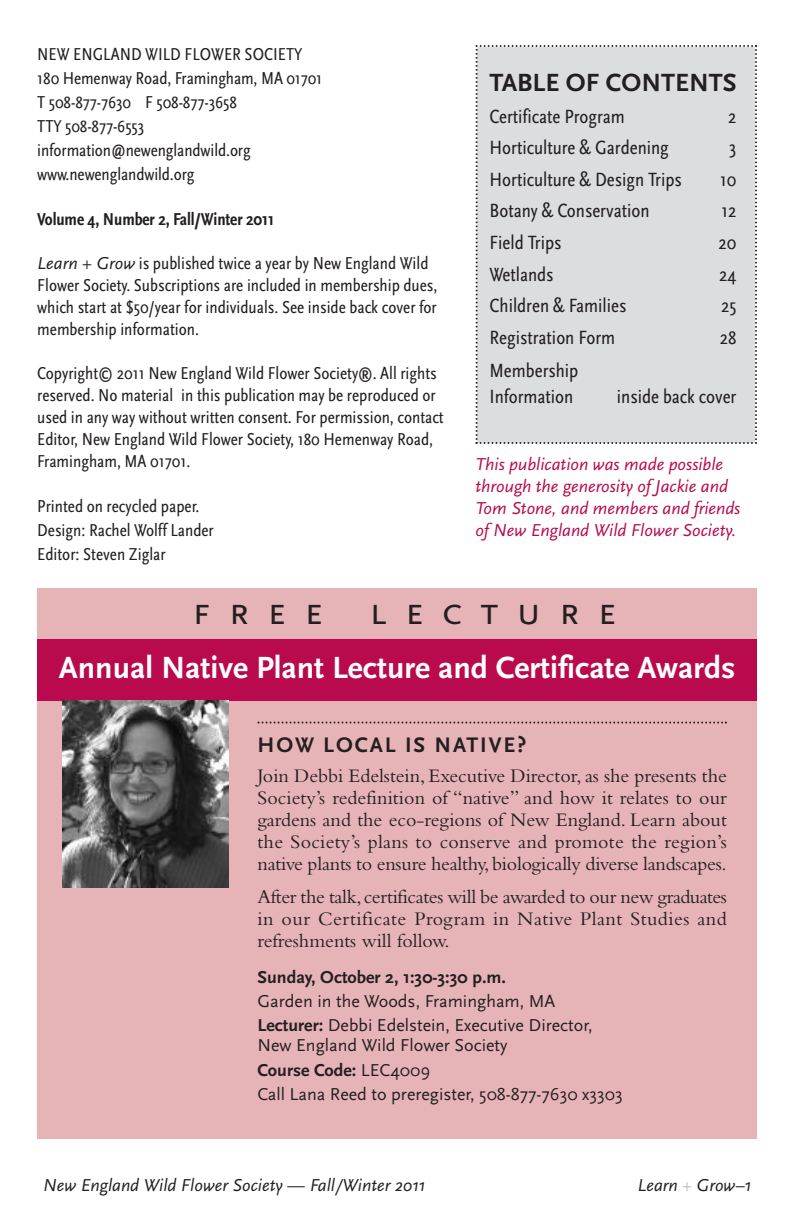
<style>
.page{position:relative;width:792px;height:1224px;background:#fff}
.page>*{position:absolute;margin:0;border:0;box-sizing:border-box;transform-origin:0 0}
.t1{font:40px "Scala Sans LF Caps";letter-spacing:.45em;color:#231f20}
.t2{font:700 32px "Scala Sans OT";color:#fff}
.t3{font:700 26px "Scala Sans OT";color:#231f20}
.t4{font:700 22px "Scala Sans OT";letter-spacing:.085em;color:#231f20}
.t5{font:20px/22px "Bembo";letter-spacing:-.01em;color:#231f20;text-align:justify}
.t6{font:condensed 20px/26px "Scala Sans OT";color:#231f20}
.t7{font:condensed 18px/24.2px "Scala Sans OT";color:#231f20}
.t8{font:18px/24.4px "Scala Sans OT";color:#231f20}
.t9{font:italic 18px/22px "Scala Sans OT";color:#b80a4d}
.t10{font:italic 18px "Scala Sans OT";color:#231f20}
.t11{font:700 condensed 18px "Scala Sans OT";letter-spacing:-.005em;color:#231f20}
.t12{font:700 18px "Scala Sans OT";color:#231f20}
.s1{font-style:italic;font-stretch:normal}
.s2{font-weight:700}
.s3{color:#bcbdc0}
</style>
<div class="page">
<div style="left:476px;top:45px;width:281px;height:399px;background:#dcdddf"></div>
<div style="left:37px;top:588px;width:720px;height:551px;background:#e6b3b6"></div>
<svg style="left:258px;top:722px;width:469px;height:2px"></svg>
<div style="left:37px;top:639px;width:720px;height:62px;background:#b80a4d"></div>
<img style="left:62px;top:701px;width:166px;height:186px">
<p class="t7" style="left:37px;top:44px;width:286px">NEW ENGLAND WILD FLOWER SOCIETY<br>180 Hemenway Road, Framingham, MA 01701<br>T 508-877-7630 F 508-877-3658<br>TTY 508-877-6553 information@newenglandwild.org www.newenglandwild.org</p>
<p class="t11" style="left:37px;top:213px;width:238px">Volume 4, Number 2, Fall/Winter 2011</p>
<p class="t7" style="left:37px;top:254px;width:402px;line-height:22px"><span class="s1">Learn + Grow</span> is published twice a year by New England Wild Flower Society. Subscriptions are included in membership dues, which start at $50/year for individuals. See inside back cover for membership information.</p>
<p class="t7" style="left:37px;top:365px;width:408px;line-height:22px">Copyright© 2011 New England Wild Flower Society®. All rights reserved. No material in this publication may be reproduced or used in any way without written consent. For permission, contact Editor, New England Wild Flower Society, 180 Hemenway Road, Framingham, MA 01701.</p>
<p class="t7" style="left:37px;top:496px;width:178px">Printed on recycled paper.<br>Design: Rachel Wolff Lander<br>Editor: Steven Ziglar</p>
<h3 class="t3" style="left:490px;top:74px;width:249px">TABLE OF CONTENTS</h3>
<p class="t6" style="left:490px;top:106px;width:137px">Certificate Program</p>
<p class="t6" style="left:728px;top:106px;width:10px">2</p>
<p class="t6" style="left:490px;top:137px;width:181px">Horticulture &amp; Gardening</p>
<p class="t6" style="left:729px;top:137px;width:9px">3</p>
<p class="t6" style="left:490px;top:169px;width:194px">Horticulture &amp; Design Trips</p>
<p class="t6" style="left:720px;top:169px;width:18px">10</p>
<p class="t6" style="left:490px;top:200px;width:161px">Botany &amp; Conservation</p>
<p class="t6" style="left:721px;top:200px;width:16px">12</p>
<p class="t6" style="left:490px;top:232px;width:73px">Field Trips</p>
<p class="t6" style="left:719px;top:232px;width:19px">20</p>
<p class="t6" style="left:490px;top:263px;width:66px">Wetlands</p>
<p class="t6" style="left:719px;top:263px;width:19px">24</p>
<p class="t6" style="left:490px;top:295px;width:138px">Children &amp; Families</p>
<p class="t6" style="left:721px;top:295px;width:17px">25</p>
<p class="t6" style="left:490px;top:326px;width:127px">Registration Form</p>
<p class="t6" style="left:720px;top:326px;width:18px">28</p>
<p class="t6" style="left:490px;top:360px;width:90px">Membership<br>Information</p>
<p class="t6" style="left:617px;top:386px;width:121px">inside back cover</p>
<p class="t9" style="left:476px;top:455px;width:266px">This publication was made possible through the generosity of Jackie and Tom Stone, and members and friends of New England Wild Flower Society.</p>
<h1 class="t1" style="left:192px;top:591px;width:426px">free lecture</h1>
<h2 class="t2" style="left:59px;top:657px;width:678px">Annual Native Plant Lecture and Certificate Awards</h2>
<p class="t4" style="left:258px;top:738px;width:270px">HOW LOCAL IS NATIVE?</p>
<p class="t5" style="left:258px;top:766px;width:471px">Join Debbi Edelstein, Executive Director, as she presents the Society’s redefinition of “native” and how it relates to our gardens and the eco-regions of New England. Learn about the Society’s plans to conserve and promote the region’s native plants to ensure healthy, biologically diverse landscapes.</p>
<p class="t5" style="left:257px;top:888px;width:471px">After the talk,certificates will be awarded to our new graduates in our Certificate Program in Native Plant Studies and refreshments will follow.</p>
<p class="t12" style="left:258px;top:971px;width:250px">Sunday, October 2, 1:30-3:30 p.m.</p>
<p class="t8" style="left:258px;top:991px;width:337px">Garden in the Woods, Framingham, MA<br><span class="s2">Lecturer:</span> Debbi Edelstein, Executive Director,</p>
<p class="t8" style="left:258px;top:1035px;width:367px">New England Wild Flower Society<br><span class="s2">Course Code:</span> LEC4009<br>Call Lana Reed to preregister, 508-877-7630 x3303</p>
<p class="t10" style="left:43px;top:1179px;width:383px">New England Wild Flower Society — Fall/Winter 2011</p>
<p class="t10" style="left:637px;top:1179px;width:115px">Learn <span class="s3">+</span> Grow–1</p>
</div>
